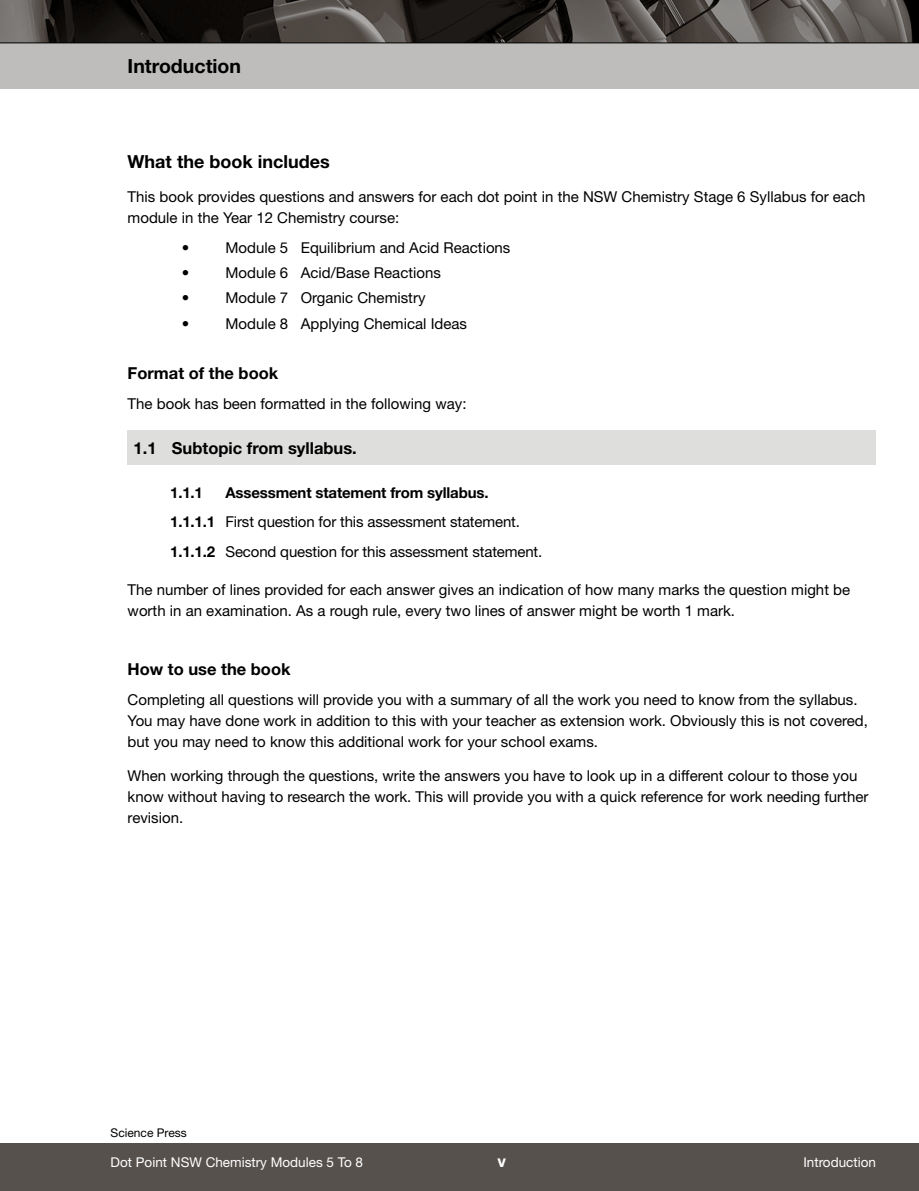
<style>
.page{position:relative;width:919px;height:1191px;background:#fff}
.page>*{position:absolute;margin:0;border:0;box-sizing:border-box;transform-origin:0 0}
.t1{font:700 19.5px "Helvetica Neue";color:#000}
.t2{font:700 18px "Helvetica Neue";color:#000}
.t3{font:700 16.5px "Helvetica Neue";color:#000}
.t4{font:700 16.5px "Helvetica Neue";color:#fff}
.t5{font:15px/21px "Helvetica Neue";color:#000}
.t6{font:700 15px "Helvetica Neue";color:#000}
.t7{font:13.5px "Helvetica Neue";color:#fff}
.t8{font:12px "Helvetica Neue";color:#000}
.s1{font-weight:700}
</style>
<div class="page">
<div style="left:128px;top:430px;width:747px;height:34px;background:#dededd"></div>
<div style="left:0;top:43px;width:918px;height:46px;background:#bebdbc"></div>
<div style="left:0;top:1143px;width:918px;height:48px;background:#57514d"></div>
<img style="left:0;top:0;width:918px;height:43px">
<hr style="left:0;top:43px;width:918px;height:1px;background:#000">
<h1 class="t1" style="left:128px;top:54px;width:115px">Introduction</h1>
<p class="t2" style="left:128px;top:151px;width:203px">What the book includes</p>
<p class="t5" style="left:128px;top:186px;width:739px">This book provides questions and answers for each dot point in the NSW Chemistry Stage 6 Syllabus for each module in the Year 12 Chemistry course:</p>
<p class="t5" style="left:182px;top:237px;width:9px">•</p>
<p class="t5" style="left:225px;top:237px;width:286px">Module 5 Equilibrium and Acid Reactions</p>
<p class="t5" style="left:182px;top:262px;width:9px">•</p>
<p class="t5" style="left:225px;top:262px;width:217px">Module 6 Acid/Base Reactions</p>
<p class="t5" style="left:182px;top:287px;width:9px">•</p>
<p class="t5" style="left:225px;top:287px;width:201px">Module 7 Organic Chemistry</p>
<p class="t5" style="left:182px;top:312px;width:9px">•</p>
<p class="t5" style="left:225px;top:312px;width:243px">Module 8 Applying Chemical Ideas</p>
<p class="t3" style="left:128px;top:363px;width:152px">Format of the book</p>
<p class="t5" style="left:128px;top:393px;width:340px">The book has been formatted in the following way:</p>
<p class="t3" style="left:134px;top:437px;width:225px">1.1 Subtopic from syllabus.</p>
<p class="t6" style="left:170px;top:483px;width:34px">1.1.1</p>
<p class="t5" style="left:170px;top:477px;width:373px;line-height:29.5px;text-indent:55px"><span class="s1">Assessment statement from syllabus.<br>1.1.1.1</span> First question for this assessment statement.<br><span class="s1">1.1.1.2</span> Second question for this assessment statement.</p>
<p class="t5" style="left:128px;top:579px;width:724px">The number of lines provided for each answer gives an indication of how many marks the question might be worth in an examination. As a rough rule, every two lines of answer might be worth 1 mark.</p>
<p class="t3" style="left:128px;top:659px;width:164px">How to use the book</p>
<p class="t5" style="left:128px;top:688px;width:741px">Completing all questions will provide you with a summary of all the work you need to know from the syllabus.<br>You may have done work in addition to this with your teacher as extension work. Obviously this is not covered, but you may need to know this additional work for your school exams.</p>
<p class="t5" style="left:128px;top:764px;width:742px">When working through the questions, write the answers you have to look up in a different colour to those you know without having to research the work. This will provide you with a quick reference for work needing further revision.</p>
<p class="t8" style="left:111px;top:1125px;width:78px">Science Press</p>
<p class="t7" style="left:111px;top:1153px;width:254px">Dot Point NSW Chemistry Modules 5 To 8</p>
<p class="t4" style="left:497px;top:1150px;width:10px">v</p>
<p class="t7" style="left:803px;top:1153px;width:74px">Introduction</p>
</div>
